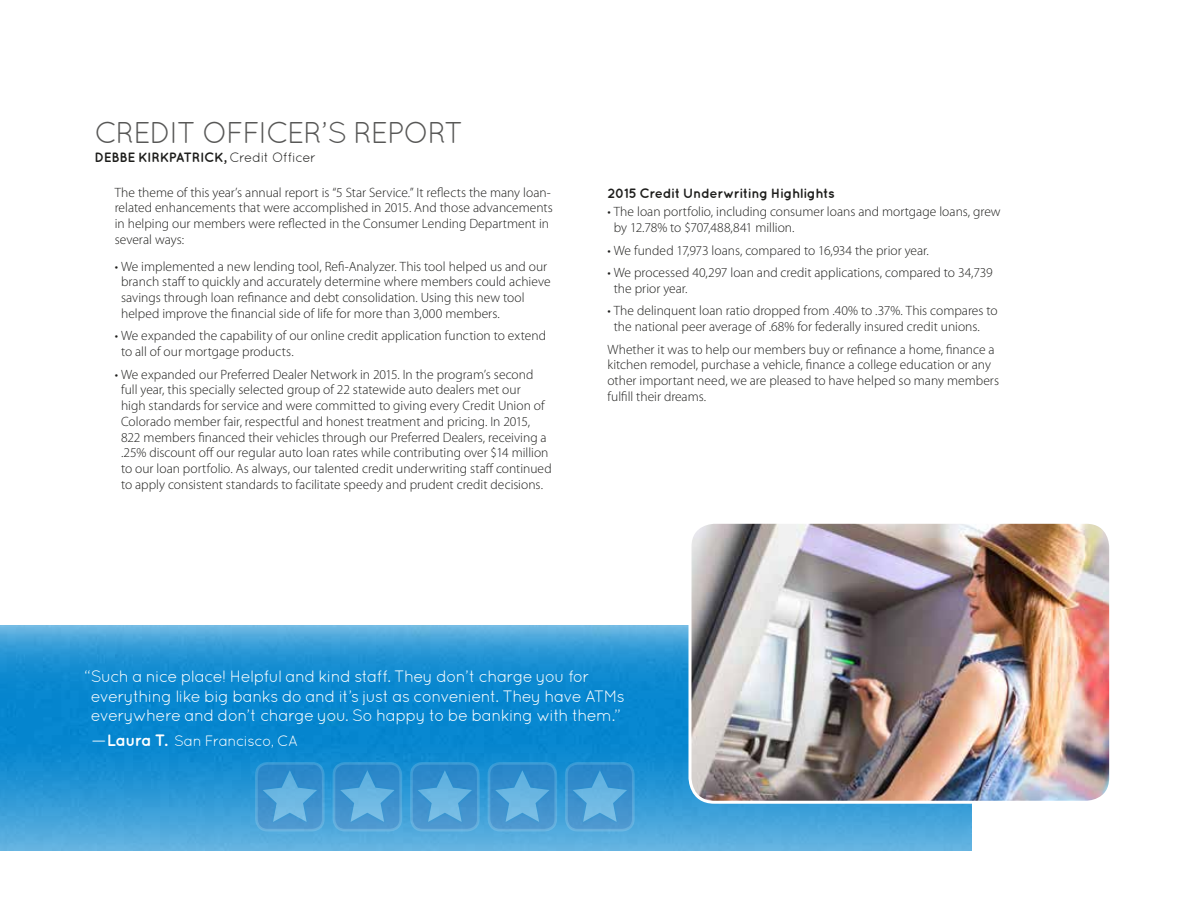
<style>
.page{position:relative;width:1188px;height:918px;background:#fff}
.page>*{position:absolute;margin:0;border:0;box-sizing:border-box;transform-origin:0 0}
.Report_Header{font:30px "Quicksand";letter-spacing:-.055em;color:#575756}
.Quote_-_text{font:16.5px/19.5px "Quicksand";letter-spacing:-.045em;color:#fff}
.Main_Text{font:15px "Quicksand";letter-spacing:-.035em;color:#fff}
.t1{font:300 13.5px/15.8px "Myriad Pro";color:#1d1d1b}
.Report_Name{font:700 13.5px "Quicksand";letter-spacing:-.03em;color:#1d1d1b}
.s1{font-weight:400}
.s2{font-size:16.5px}
.s3{font-weight:700;font-size:16.5px}
</style>
<div class="page">
<img style="left:0;top:625px;width:972px;height:225px">
<svg style="left:256px;top:763px;width:67px;height:67px"></svg>
<div style="left:255px;top:762px;width:70px;height:70px;border:3px solid #fff;border-radius:11px"></div>
<div style="left:260px;top:768px;width:60px;height:57px;background:#0081c9;opacity:.75"></div>
<svg style="left:263px;top:770px;width:54px;height:52px;background:#4d9fd5"></svg>
<svg style="left:334px;top:763px;width:67px;height:67px"></svg>
<div style="left:333px;top:762px;width:69px;height:70px;border:3px solid #fff;border-radius:11px"></div>
<div style="left:337px;top:768px;width:60px;height:57px;background:#0081c9;opacity:.75"></div>
<svg style="left:340px;top:770px;width:55px;height:52px;background:#4d9fd5"></svg>
<svg style="left:411px;top:763px;width:67px;height:67px"></svg>
<div style="left:410px;top:762px;width:70px;height:70px;border:3px solid #fff;border-radius:11px"></div>
<div style="left:415px;top:768px;width:60px;height:57px;background:#0081c9;opacity:.75"></div>
<svg style="left:418px;top:770px;width:54px;height:52px;background:#4d9fd5"></svg>
<svg style="left:489px;top:763px;width:67px;height:67px"></svg>
<div style="left:488px;top:762px;width:69px;height:70px;border:3px solid #fff;border-radius:11px"></div>
<div style="left:493px;top:768px;width:59px;height:57px;background:#0081c9;opacity:.75"></div>
<svg style="left:495px;top:770px;width:55px;height:52px;background:#4d9fd5"></svg>
<svg style="left:566px;top:763px;width:67px;height:67px"></svg>
<div style="left:565px;top:762px;width:70px;height:70px;border:3px solid #fff;border-radius:11px"></div>
<div style="left:570px;top:768px;width:60px;height:57px;background:#0081c9;opacity:.75"></div>
<svg style="left:573px;top:770px;width:54px;height:52px;background:#4d9fd5"></svg>
<img style="left:690px;top:525px;width:418px;height:277px">
<div style="left:689px;top:521px;width:423px;height:283px;border:3px solid #fff;border-radius:24px"></div>
<p class="Report_Header" style="left:94px;top:116px;width:370px">CREDIT OFFICER’S REPORT</p>
<p class="Report_Name" style="left:94px;top:149px;width:223px">DEBBE KIRKPATRICK, <span class="s1">Credit Officer</span></p>
<p class="t1" style="left:115px;top:184px;width:440px">The theme of this year’s annual report is “5 Star Service.” It reflects the many loan&shy;related enhancements that were accomplished in 2015. And those advancements in helping our members were reflected in the Consumer Lending Department in several ways:</p>
<p class="t1" style="left:121px;top:258px;width:431px;text-indent:-6px">• We implemented a new lending tool, Refi-Analyzer. This tool helped us and our branch staff to quickly and accurately determine where members could achieve savings through loan refinance and debt consolidation. Using this new tool helped improve the financial side of life for more than 3,000 members.</p>
<p class="t1" style="left:121px;top:328px;width:427px;text-indent:-6px">• We expanded the capability of our online credit application function to extend to all of our mortgage products.</p>
<p class="t1" style="left:121px;top:366px;width:432px;text-indent:-6px">• We expanded our Preferred Dealer Network in 2015. In the program’s second full year, this specially selected group of 22 statewide auto dealers met our<br>high standards for service and were committed to giving every Credit Union of Colorado member fair, respectful and honest treatment and pricing. In 2015, 822 members financed their vehicles through our Preferred Dealers, receiving a .25% discount off our regular auto loan rates while contributing over $14 million to our loan portfolio. As always, our talented credit underwriting staff continued to apply consistent standards to facilitate speedy and prudent credit decisions.</p>
<p class="Report_Name" style="left:608px;top:185px;width:229px">2015 Credit Underwriting Highlights</p>
<p class="t1" style="left:614px;top:204px;width:388px;text-indent:-6px">• The loan portfolio, including consumer loans and mortgage loans, grew by 12.78% to $707,488,841 million.</p>
<p class="t1" style="left:608px;top:242px;width:323px">• We funded 17,973 loans, compared to 16,934 the prior year.</p>
<p class="t1" style="left:614px;top:265px;width:381px;text-indent:-6px">• We processed 40,297 loan and credit applications, compared to 34,739 the prior year.</p>
<p class="t1" style="left:614px;top:303px;width:385px;text-indent:-6px">• The delinquent loan ratio dropped from .40% to .37%. This compares to the national peer average of .68% for federally insured credit unions.</p>
<p class="t1" style="left:608px;top:341px;width:393px">Whether it was to help our members buy or refinance a home, finance a kitchen remodel, purchase a vehicle, finance a college education or any other important need, we are pleased to have helped so many members fulfill their dreams.</p>
<p class="Quote_-_text" style="left:91px;top:667px;width:536px;text-indent:-6px">“Such a nice place! Helpful and kind staff. They don’t charge you for everything like big banks do and it’s just as convenient. They have ATMs everywhere and don’t charge you. So happy to be banking with them.”</p>
<p class="Main_Text" style="left:92px;top:732px;width:208px"><span class="s2">—</span><span class="s3">Laura T.</span> San Francisco, CA</p>
</div>
